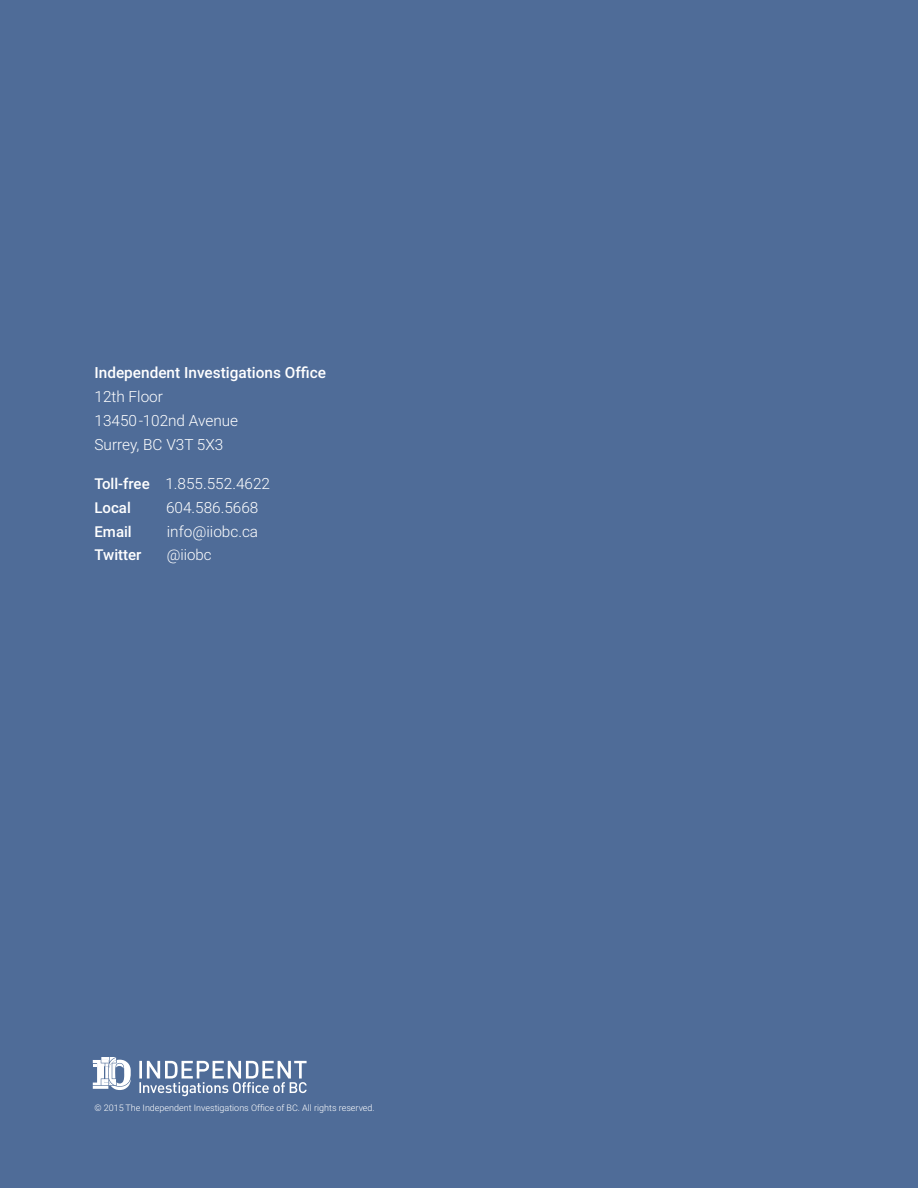
<style>
.page{position:relative;width:918px;height:1188px;background:#4f6c98}
.page>*{position:absolute;margin:0;border:0;box-sizing:border-box;transform-origin:0 0}
.t1{font:300 15.3px/23.9px "Roboto";color:#fff}
.t2{font:500 15.3px "Roboto";color:#fff}
.t3{font:500 15px "Roboto";color:#fff}
.t4{font:300 15px "Roboto";color:#fff}
.t5{font:300 9px "Roboto";color:#fff}
.s1{font-weight:500;font-size:15px}
</style>
<div class="page">
<svg style="left:93px;top:1057px;width:38px;height:33px"></svg>
<svg style="left:139px;top:1061px;width:168px;height:35px"></svg>
<p class="t2" style="left:94px;top:362px;width:233px">I ndependent I nvestigations Office</p>
<p class="t1" style="left:94px;top:384px;width:145px">12th Floor<br>13450-102nd Avenue<br>Surrey, BC V3T 5X3</p>
<p class="t1" style="left:94px;top:471px;width:177px"><span class="s1">Toll-free</span> 1.855.552.4622</p>
<p class="t3" style="left:94px;top:497px;width:38px">Local</p>
<p class="t1" style="left:166px;top:495px;width:94px">604.586.5668</p>
<p class="t3" style="left:94px;top:521px;width:39px">Email</p>
<p class="t1" style="left:167px;top:519px;width:93px">info@iiobc.ca</p>
<p class="t3" style="left:94px;top:544px;width:49px">Twitter</p>
<p class="t4" style="left:167px;top:544px;width:47px">@iiobc</p>
<p class="t5" style="left:94px;top:1102px;width:282px">© 2015 The Independent Investigations Office of BC. All rights reserved.</p>
</div>
